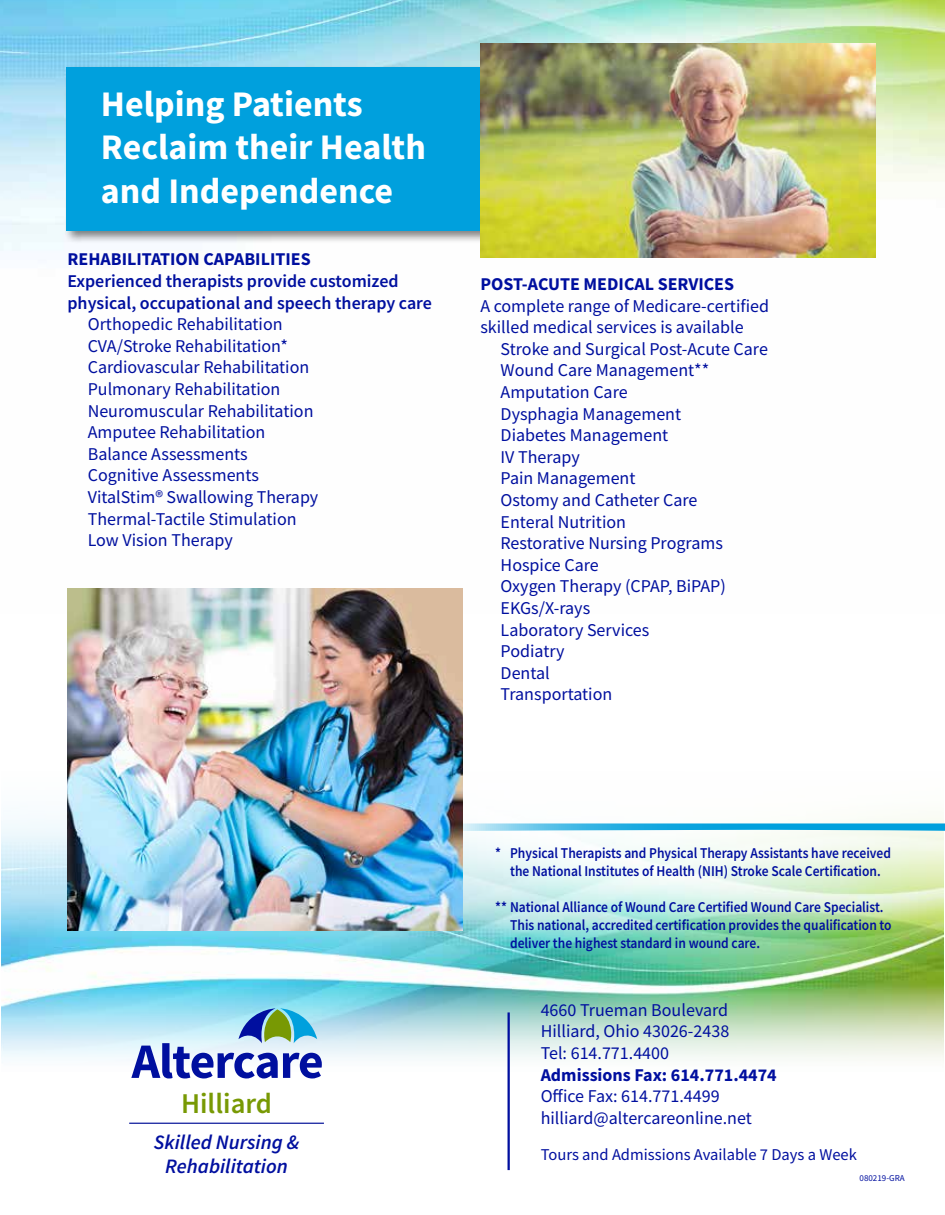
<style>
.page{position:relative;width:945px;height:1215px;background:#fff}
.page>*{position:absolute;margin:0;border:0;box-sizing:border-box;transform-origin:0 0}
.t1{font:700 36px/43.2px "Source Sans Pro";color:#fff}
.t2{font:600 28.65px "Source Sans Pro";color:#789904}
.t3{font:italic 600 20.55px/24.6px "Source Sans Pro";color:#000f9f;text-align:center}
.t4{font:18px/21.6px "Source Sans Pro";color:#000f9f}
.t5{font:600 18px/21.6px "Source Sans Pro";color:#000f9f}
.t6{font:700 18px "Source Sans Pro";color:#000f9f}
.t7{font:16.5px "Source Sans Pro";color:#000f9f}
.t8{font:600 15px/18px "Source Sans Pro";color:#000f9f;text-align:center;scale:.9 1}
.t9{font:9px "Source Sans Pro";color:#000f9f}
</style>
<div class="page">
<img style="left:1px;top:771px;width:943px;height:308px">
<hr style="left:508px;top:1012px;width:2px;height:158px;background:#000f9f">
<hr style="left:129px;top:1123px;width:195px;height:1px;background:#000f9f">
<svg style="left:131px;top:1008px;width:191px;height:71px;background:#93b1d7"></svg>
<img style="left:0;top:0;width:945px;height:613px">
<div style="left:63px;top:64px;width:793px;height:179px;background:#000;opacity:.5"></div>
<div style="left:66px;top:68px;width:777px;height:163px;background:#00a0dd"></div>
<img style="left:480px;top:44px;width:395px;height:214px">
<svg style="left:462px;top:823px;width:483px;height:8px;background:#49bae5"></svg>
<img style="left:68px;top:588px;width:394px;height:343px">
<h1 class="t1" style="left:101px;top:82px;width:327px">Helping Patients<br>Reclaim their Health and Independence</h1>
<p class="t6" style="left:68px;top:247px;width:245px">REHABILITATION CAPABILITIES</p>
<p class="t5" style="left:68px;top:270px;width:366px">Experienced therapists provide customized physical, occupational and speech therapy care</p>
<p class="t4" style="left:88px;top:313px;width:232px">Orthopedic Rehabilitation<br>CVA/Stroke Rehabilitation*<br>Cardiovascular Rehabilitation<br>Pulmonary Rehabilitation<br>Neuromuscular Rehabilitation<br>Amputee Rehabilitation<br>Balance Assessments<br>Cognitive Assessments<br>VitalStim® Swallowing Therapy<br>Thermal-Tactile Stimulation<br>Low Vision Therapy</p>
<p class="t6" style="left:480px;top:272px;width:255px">POST-ACUTE MEDICAL SERVICES</p>
<p class="t4" style="left:480px;top:295px;width:290px">A complete range of Medicare-certified skilled medical services is available</p>
<p class="t4" style="left:501px;top:338px;width:269px">Stroke and Surgical Post-Acute Care<br>Wound Care Management**<br>Amputation Care<br>Dysphagia Management<br>Diabetes Management<br>IV Therapy<br>Pain Management<br>Ostomy and Catheter Care<br>Enteral Nutrition<br>Restorative Nursing Programs<br>Hospice Care<br>Oxygen Therapy (CPAP, BiPAP)<br>EKGs/X-rays<br>Laboratory Services<br>Podiatry<br>Dental<br>Transportation</p>
<h2 class="t2" style="left:181px;top:1084px;width:93px">Hilliard</h2>
<p class="t3" style="left:154px;top:1129px;width:147px">Skilled Nursing &amp;<br>Rehabilitation</p>
<p class="t8" style="left:495px;top:843px;width:441px">* Physical Therapists and Physical Therapy Assistants have received the National Institutes of Health (NIH) Stroke Scale Certification.</p>
<p class="t8" style="left:510px;top:897px;width:425px;text-align:left;text-indent:-15px">** National Alliance of Wound Care Certified Wound Care Specialist.<br>This national, accredited certification provides the qualification to deliver the highest standard in wound care.</p>
<p class="t4" style="left:541px;top:999px;width:190px;text-align:justify">4660 Trueman Boulevard Hilliard, Ohio 43026-2438<br>Tel: 614.771.4400</p>
<p class="t6" style="left:541px;top:1062px;width:238px">Admissions Fax: 614.771.4474</p>
<p class="t4" style="left:541px;top:1085px;width:213px">Office Fax: 614.771.4499 hilliard@altercareonline.net</p>
<p class="t7" style="left:541px;top:1144px;width:318px">Tours and Admissions Available 7 Days a Week</p>
<p class="t9" style="left:860px;top:1172px;width:47px">080219-GRA</p>
</div>
